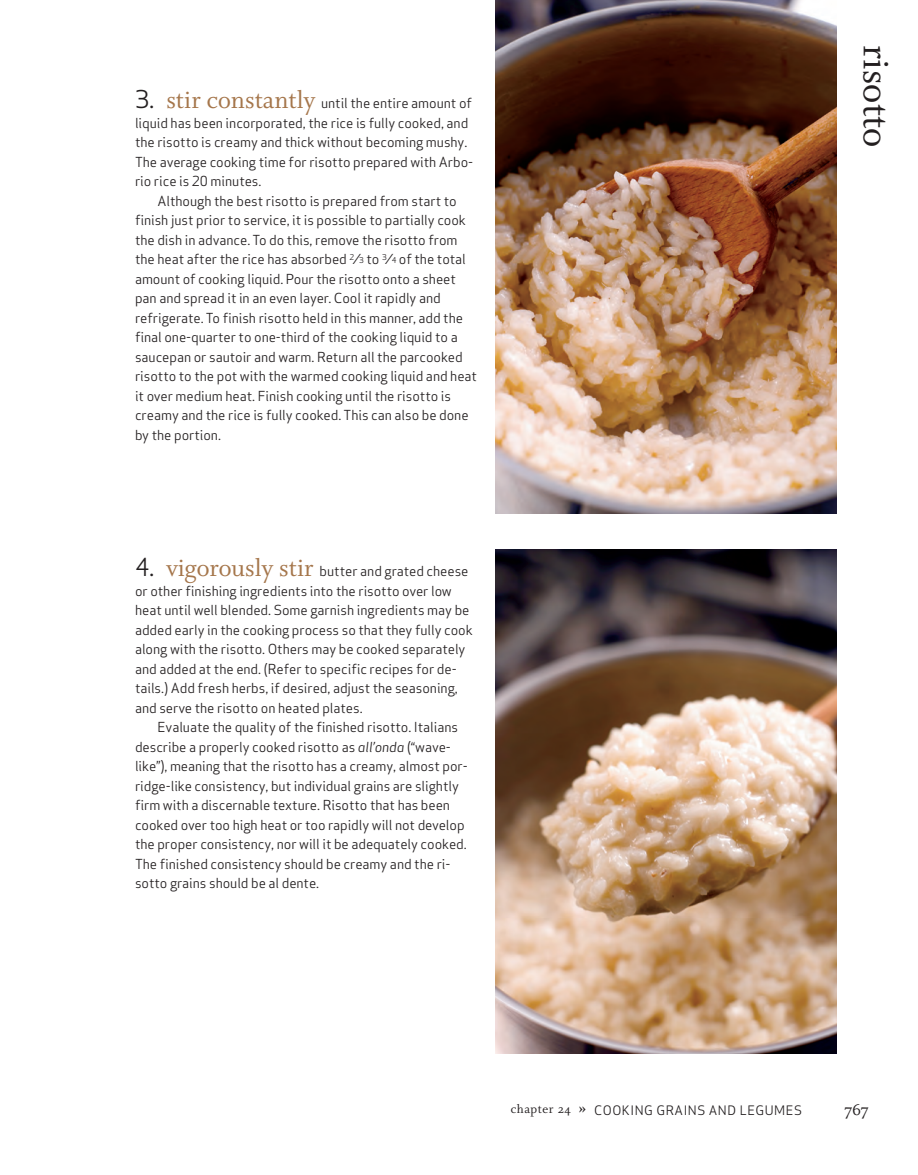
<style>
.page{position:relative;width:918px;height:1175px;background:#fff}
.page>*{position:absolute;margin:0;border:0;box-sizing:border-box;transform-origin:0 0}
.t1{font:40.5px "Whitman Roman Os F";color:#231f20}
.t2{font:18px "Whitman Roman Os F";color:#231f20}
.t3{font:13.5px/19.5px "Apex Sans";letter-spacing:-.005em;color:#231f20}
.t4{font:12.75px "Apex Sans";letter-spacing:.04em;color:#231f20}
.s1{font-size:24px}
.s2{font-family:"Whitman Roman Os F";font-size:27px;color:#a5764b}
.s3{font-size:7.8px}
.s4{font-style:italic}
.s5{font-family:"Whitman Roman Os F";font-size:13.5px}
.s6{font-family:"Whitman Bold Os F";font-size:16.5px}
</style>
<div class="page">
<img style="left:495px;top:0;width:342px;height:513px">
<img style="left:495px;top:549px;width:342px;height:504px">
<p class="t3" style="left:135px;top:95px;width:340px"><span class="s1">3.</span> <span class="s2">stir constantly</span> until the entire amount of liquid has been incorporated, the rice is fully cooked, and the risotto is creamy and thick without becoming mushy.<br>The average cooking time for risotto prepared with Arbo&shy;rio rice is 20 minutes.</p>
<p class="t3" style="left:135px;top:192px;width:344px;text-indent:23px">Although the best risotto is prepared from start to finish just prior to service, it is possible to partially cook the dish in advance. To do this, remove the risotto from the heat after the rice has absorbed <sup>2</sup>⁄<span class="s3">3</span> to <sup>3</sup>⁄<span class="s3">4</span> of the total amount of cooking liquid. Pour the risotto onto a sheet pan and spread it in an even layer. Cool it rapidly and refrigerate. To finish risotto held in this manner, add the final one-quarter to one-third of the cooking liquid to a saucepan or sautoir and warm. Return all the parcooked risotto to the pot with the warmed cooking liquid and heat it over medium heat. Finish cooking until the risotto is creamy and the rice is fully cooked. This can also be done by the portion.</p>
<p class="t3" style="left:135px;top:563px;width:339px"><span class="s1">4.</span> <span class="s2">vigorously stir</span> butter and grated cheese or other finishing ingredients into the risotto over low heat until well blended. Some garnish ingredients may be added early in the cooking process so that they fully cook along with the risotto. Others may be cooked separately and added at the end. (Refer to specific recipes for de&shy;tails.) Add fresh herbs, if desired, adjust the seasoning, and serve the risotto on heated plates.</p>
<p class="t3" style="left:135px;top:719px;width:334px;text-indent:23px">Evaluate the quality of the finished risotto. Italians describe a properly cooked risotto as <span class="s4">all’onda</span> (“wave&shy;like”), meaning that the risotto has a creamy, almost por&shy;ridge-like consistency, but individual grains are slightly firm with a discernable texture. Risotto that has been cooked over too high heat or too rapidly will not develop the proper consistency, nor will it be adequately cooked.<br>The finished consistency should be creamy and the ri&shy;sotto grains should be al dente.</p>
<h1 class="t1" style="left:891px;top:45px;width:104px;rotate:90deg">risotto</h1>
<p class="t4" style="left:511px;top:1105px;width:293px"><span class="s5">chapter 24</span> <span class="s6">»</span> COOKING GRAINS AND LEGUMES</p>
<h2 class="t2" style="left:844px;top:1102px;width:26px">767</h2>
</div>
